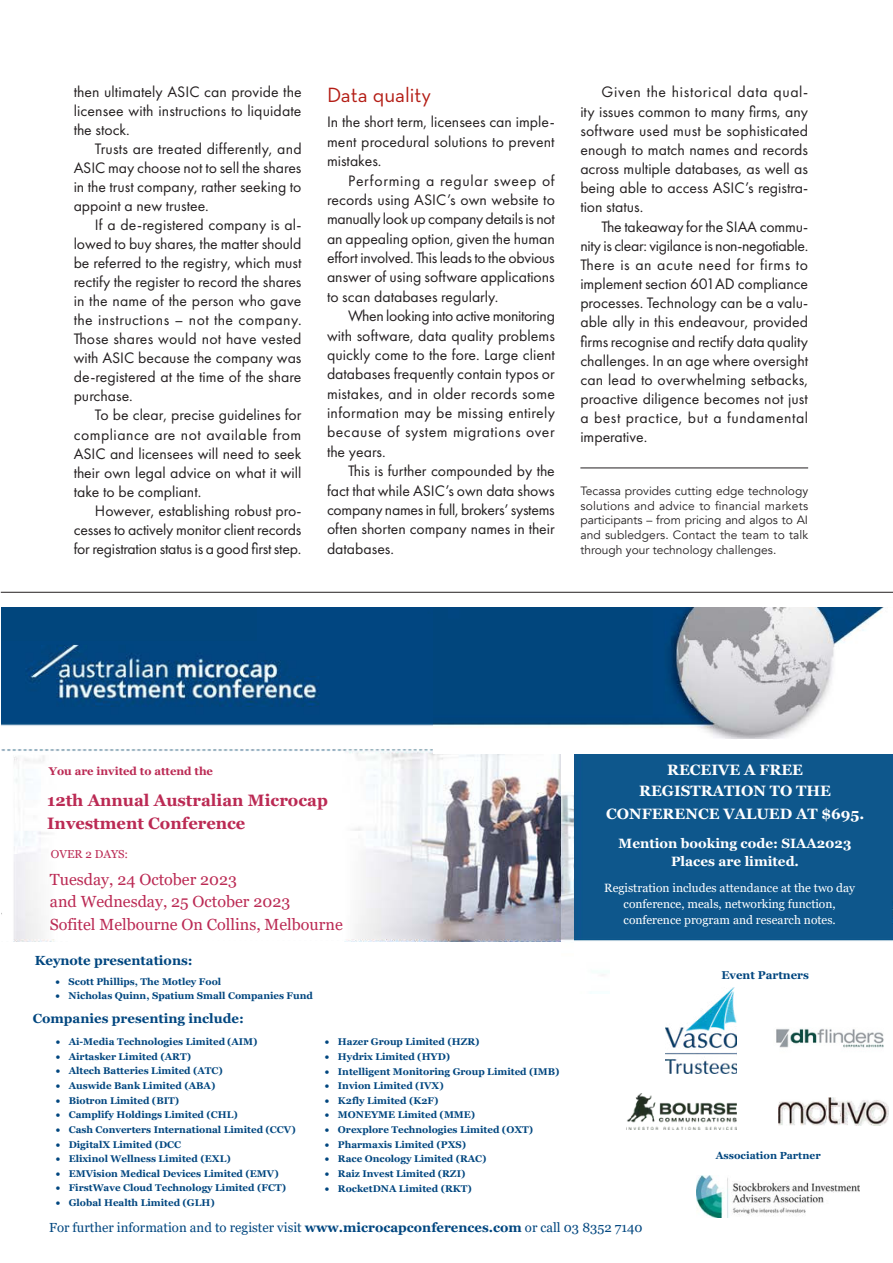
<style>
.page{position:relative;width:893px;height:1263px;background:#fff}
.page>*{position:absolute;margin:0;border:0;box-sizing:border-box;transform-origin:0 0}
.t1{font:21px "Neutraface Text";color:#b41d15}
.t2{font:700 16.5px/23.1px "Georgia";color:#bb2a54}
.t3{font:16.05px/22.5px "Georgia";color:#bb2a54}
.t4{font:15.75px/19px "Futura PT";color:#231f20;text-align:justify}
.t5{font:700 15px/20.9px "Georgia";color:#fff;text-align:center}
.t6{font:700 13.5px/18.8px "Georgia";color:#fff;text-align:center}
.t7{font:13.2px "Georgia";color:#00467f}
.t8{font:700 13.2px "Georgia";color:#00467f}
.t9{font:12px/14.7px "Avenir";color:#231f20;text-align:justify}
.t10{font:12px/16px "Georgia";color:#fff;text-align:center}
.t11{font:11.55px "Georgia";color:#bb2a54}
.t12{font:700 11.4px "Georgia";color:#00467f}
.t13{font:700 11.25px "Georgia";color:#bb2a54}
.t14{font:700 10.2px "Georgia";color:#00467f}
.t15{font:700 9.75px "Georgia";color:#00467f}
.s1{font-weight:700}
</style>
<div class="page">
<hr style="left:1px;top:592px;width:892px;height:1px;background:#231f20">
<hr style="left:580px;top:468px;width:228px;height:1px;background:#231f20">
<img style="left:666px;top:988px;width:71px;height:85px">
<img style="left:776px;top:1028px;width:108px;height:20px">
<img style="left:626px;top:1093px;width:111px;height:36px">
<img style="left:778px;top:1098px;width:111px;height:27px">
<img style="left:697px;top:1175px;width:163px;height:42px">
<img style="left:1px;top:607px;width:892px;height:335px">
<img style="left:433px;top:607px;width:460px;height:146px">
<div style="left:1px;top:607px;width:256px;height:33px;background:#01467d"></div>
<img style="left:562px;top:754px;width:11px;height:188px">
<img style="left:590px;top:971px;width:19px;height:23px">
<p class="t4" style="left:74px;top:84px;width:229px">then ultimately ASIC can provide the licensee with instructions to liquidate the stock.</p>
<p class="t4" style="left:74px;top:141px;width:229px;text-indent:21px">Trusts are treated differently, and ASIC may choose not to sell the shares in the trust company, rather seeking to appoint a new trustee.</p>
<p class="t4" style="left:74px;top:217px;width:229px;text-indent:21px">If a de-registered company is al&shy;lowed to buy shares, the matter should be referred to the registry, which must rectify the register to record the shares in the name of the person who gave the instructions – not the company.<br>Those shares would not have vested with ASIC because the company was de-registered at the time of the share purchase.</p>
<p class="t4" style="left:74px;top:407px;width:229px;text-indent:21px">To be clear, precise guidelines for compliance are not available from ASIC and licensees will need to seek their own legal advice on what it will take to be compliant.</p>
<p class="t4" style="left:74px;top:502px;width:229px;text-indent:21px">However, establishing robust pro&shy;cesses to actively monitor client records for registration status is a good first step.</p>
<h1 class="t1" style="left:327px;top:86px;width:106px">Data quality</h1>
<p class="t4" style="left:327px;top:114px;width:229px">In the short term, licensees can imple&shy;ment procedural solutions to prevent mistakes.</p>
<p class="t4" style="left:327px;top:172px;width:229px;text-indent:21px">Performing a regular sweep of records using ASIC’s own website to manually look up company details is not an appealing option, given the human effort involved. This leads to the obvious answer of using software applications to scan databases regularly.</p>
<p class="t4" style="left:327px;top:307px;width:229px;text-indent:21px">When looking into active monitoring with software, data quality problems quickly come to the fore. Large client databases frequently contain typos or mistakes, and in older records some information may be missing entirely because of system migrations over the years.</p>
<p class="t4" style="left:327px;top:462px;width:229px;text-indent:21px">This is further compounded by the fact that while ASIC’s own data shows company names in full, brokers’ systems often shorten company names in their databases.</p>
<p class="t4" style="left:580px;top:84px;width:229px;text-indent:21px">Given the historical data qual&shy;ity issues common to many firms, any software used must be sophisticated enough to match names and records across multiple databases, as well as being able to access ASIC’s registra&shy;tion status.</p>
<p class="t4" style="left:580px;top:218px;width:229px;text-indent:21px">The takeaway for the SIAA commu&shy;nity is clear: vigilance is non-negotiable.<br>There is an acute need for firms to implement section 601AD compliance processes. Technology can be a valu&shy;able ally in this endeavour, provided firms recognise and rectify data quality challenges. In an age where oversight can lead to overwhelming setbacks, proactive diligence becomes not just a best practice, but a fundamental imperative.</p>
<p class="t9" style="left:580px;top:484px;width:229px">Tecassa provides cutting edge technology solutions and advice to financial markets participants – from pricing and algos to AI and subledgers. Contact the team to talk through your technology challenges.</p>
<p class="t13" style="left:49px;top:764px;width:166px">You are invited to attend the</p>
<p class="t2" style="left:47px;top:789px;width:282px">12th Annual Australian Microcap<br>Investment Conference</p>
<p class="t11" style="left:51px;top:847px;width:79px">OVER 2 DAYS:</p>
<p class="t3" style="left:50px;top:868px;width:294px">Tuesday, 24 October 2023<br>and Wednesday, 25 October 2023<br>Sofitel Melbourne On Collins, Melbourne</p>
<p class="t8" style="left:35px;top:952px;width:160px">Keynote presentations:</p>
<p class="t15" style="left:56px;top:975px;width:167px">• Scott Phillips, The Motley Fool</p>
<p class="t15" style="left:56px;top:990px;width:259px">• Nicholas Quinn, Spatium Small Companies Fund</p>
<p class="t8" style="left:33px;top:1010px;width:213px">Companies presenting include:</p>
<p class="t15" style="left:56px;top:1035px;width:203px">• Ai-Media Technologies Limited (AIM)</p>
<p class="t15" style="left:56px;top:1050px;width:137px">• Airtasker Limited (ART)</p>
<p class="t15" style="left:56px;top:1065px;width:169px">• Altech Batteries Limited (ATC)</p>
<p class="t15" style="left:56px;top:1079px;width:161px">• Auswide Bank Limited (ABA)</p>
<p class="t15" style="left:56px;top:1094px;width:125px">• Biotron Limited (BIT)</p>
<p class="t15" style="left:56px;top:1109px;width:184px">• Camplify Holdings Limited (CHL)</p>
<p class="t15" style="left:56px;top:1123px;width:241px">• Cash Converters International Limited (CCV)</p>
<p class="t15" style="left:56px;top:1138px;width:127px">• DigitalX Limited (DCC</p>
<p class="t15" style="left:56px;top:1152px;width:177px">• Elixinol Wellness Limited (EXL)</p>
<p class="t15" style="left:56px;top:1167px;width:224px">• EMVision Medical Devices Limited (EMV)</p>
<p class="t15" style="left:56px;top:1182px;width:232px">• FirstWave Cloud Technology Limited (FCT)</p>
<p class="t15" style="left:56px;top:1196px;width:161px">• Global Health Limited (GLH)</p>
<p class="t15" style="left:325px;top:1036px;width:156px">• Hazer Group Limited (HZR)</p>
<p class="t15" style="left:325px;top:1050px;width:127px">• Hydrix Limited (HYD)</p>
<p class="t15" style="left:325px;top:1065px;width:236px">• Intelligent Monitoring Group Limited (IMB)</p>
<p class="t15" style="left:325px;top:1079px;width:120px">• Invion Limited (IVX)</p>
<p class="t15" style="left:325px;top:1094px;width:115px">• K2fly Limited (K2F)</p>
<p class="t15" style="left:325px;top:1109px;width:152px">• MONEYME Limited (MME)</p>
<p class="t15" style="left:325px;top:1123px;width:210px">• Orexplore Technologies Limited (OXT)</p>
<p class="t15" style="left:325px;top:1138px;width:143px">• Pharmaxis Limited (PXS)</p>
<p class="t15" style="left:325px;top:1153px;width:163px">• Race Oncology Limited (RAC)</p>
<p class="t15" style="left:325px;top:1167px;width:142px">• Raiz Invest Limited (RZI)</p>
<p class="t15" style="left:325px;top:1182px;width:148px">• RocketDNA Limited (RKT)</p>
<p class="t5" style="left:639px;top:760px;width:193px">RECEIVE A FREE<br>REGISTRATION TO THE</p>
<p class="t5" style="left:606px;top:803px;width:260px">CONFERENCE VALUED AT $695.</p>
<p class="t6" style="left:619px;top:834px;width:234px">Mention booking code: SIAA2023<br>Places are limited.</p>
<p class="t10" style="left:604px;top:880px;width:252px">Registration includes attendance at the two day conference, meals, networking function, conference program and research notes.</p>
<p class="t12" style="left:721px;top:967px;width:89px">Event Partners</p>
<p class="t14" style="left:716px;top:1149px;width:106px">Association Partner</p>
<p class="t7" style="left:49px;top:1220px;width:595px">For further information and to register visit <span class="s1">www.microcapconferences.com</span> or call 03 8352 7140</p>
</div>
